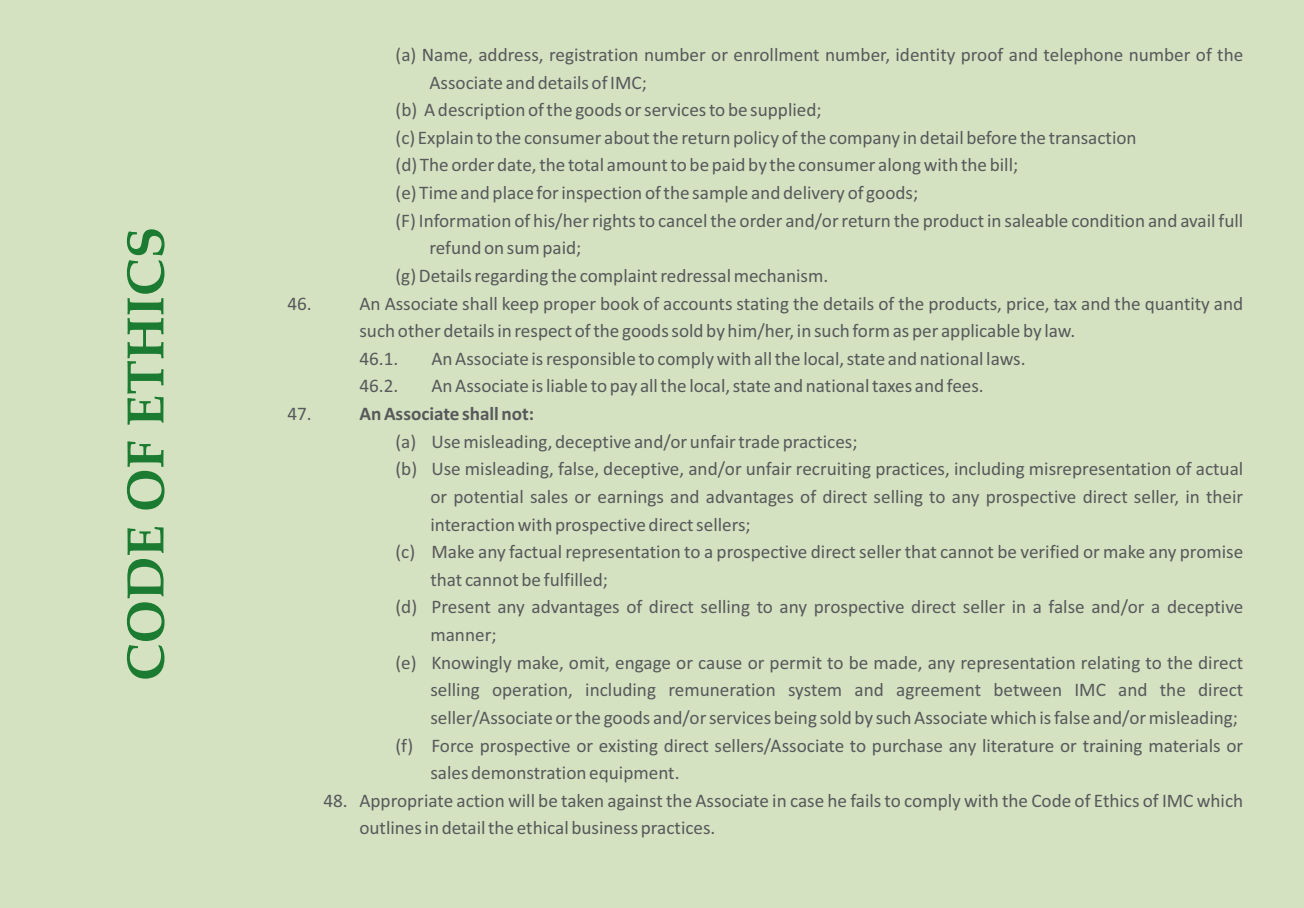
<style>
.page{position:relative;width:1304px;height:908px;background:#fff}
.page>*{position:absolute;margin:0;border:0;box-sizing:border-box;transform-origin:0 0}
.t1{font:700 52.2px "Palatino Linotype";color:#1b7b30}
.t2{font:19.2px/27.6px "Calibri";color:#58595b}
.t3{font:700 19.2px "Calibri";color:#58595b}
</style>
<div class="page">
<div style="left:0;top:0;width:1304px;height:907px;background:#d4e2c1"></div>
<h1 class="t1" style="left:125px;top:680px;width:455px;rotate:-90deg">CODE OF ETHICS</h1>
<p class="t2" style="left:396px;top:42px;width:849px">(a) Name, address, registration number or enrollment number, identity proof and telephone number of the</p>
<p class="t2" style="left:429px;top:70px;width:219px">Associate and details of IMC;</p>
<p class="t2" style="left:396px;top:97px;width:428px">(b) A description of the goods or services to be supplied;</p>
<p class="t2" style="left:396px;top:125px;width:743px">(c) Explain to the consumer about the return policy of the company in detail before the transaction</p>
<p class="t2" style="left:396px;top:153px;width:624px">(d) The order date, the total amount to be paid by the consumer along with the bill;</p>
<p class="t2" style="left:395px;top:180px;width:524px">(e) Time and place for inspection of the sample and delivery of goods;</p>
<p class="t2" style="left:395px;top:208px;width:849px">(F) Information of his/her rights to cancel the order and/or return the product in saleable condition and avail full</p>
<p class="t2" style="left:429px;top:235px;width:153px">refund on sum paid;</p>
<p class="t2" style="left:395px;top:263px;width:434px">(g) Details regarding the complaint redressal mechanism.</p>
<p class="t2" style="left:287px;top:291px;width:26px">46.</p>
<p class="t2" style="left:359px;top:291px;width:885px">An Associate shall keep proper book of accounts stating the details of the products, price, tax and the quantity and such other details in respect of the goods sold by him/her, in such form as per applicable by law.<br>46.1.</p>
<p class="t2" style="left:431px;top:346px;width:596px">An Associate is responsible to comply with all the local, state and national laws.</p>
<p class="t2" style="left:359px;top:373px;width:40px">46.2.</p>
<p class="t2" style="left:431px;top:373px;width:554px">An Associate is liable to pay all the local, state and national taxes and fees.</p>
<p class="t2" style="left:287px;top:401px;width:26px">47.</p>
<p class="t3" style="left:359px;top:405px;width:176px">An Associate shall not:</p>
<p class="t2" style="left:395px;top:429px;width:464px">(a) Use misleading, deceptive and/or unfair trade practices;</p>
<p class="t2" style="left:395px;top:456px;width:849px">(b) Use misleading, false, deceptive, and/or unfair recruiting practices, including misrepresentation of actual</p>
<p class="t2" style="left:430px;top:484px;width:814px">or potential sales or earnings and advantages of direct selling to any prospective direct seller, in their</p>
<p class="t2" style="left:430px;top:511px;width:322px">interaction with prospective direct sellers;</p>
<p class="t2" style="left:395px;top:539px;width:849px">(c) Make any factual representation to a prospective direct seller that cannot be verified or make any promise</p>
<p class="t2" style="left:430px;top:567px;width:179px">that cannot be fulfilled;</p>
<p class="t2" style="left:395px;top:594px;width:849px">(d) Present any advantages of direct selling to any prospective direct seller in a false and/or a deceptive</p>
<p class="t2" style="left:430px;top:622px;width:68px">manner;</p>
<p class="t2" style="left:395px;top:649px;width:849px">(e) Knowingly make, omit, engage or cause or permit to be made, any representation relating to the direct</p>
<p class="t2" style="left:430px;top:677px;width:814px">selling operation, including remuneration system and agreement between IMC and the direct</p>
<p class="t2" style="left:430px;top:705px;width:809px">seller/Associate or the goods and/or services being sold by such Associate which is false and/or misleading;</p>
<p class="t2" style="left:395px;top:732px;width:849px">(f) Force prospective or existing direct sellers/Associate to purchase any literature or training materials or</p>
<p class="t2" style="left:430px;top:760px;width:251px">sales demonstration equipment.</p>
<p class="t2" style="left:359px;top:787px;width:885px;text-indent:-36px">48. Appropriate action will be taken against the Associate in case he fails to comply with the Code of Ethics of IMC which outlines in detail the ethical business practices.</p>
</div>
